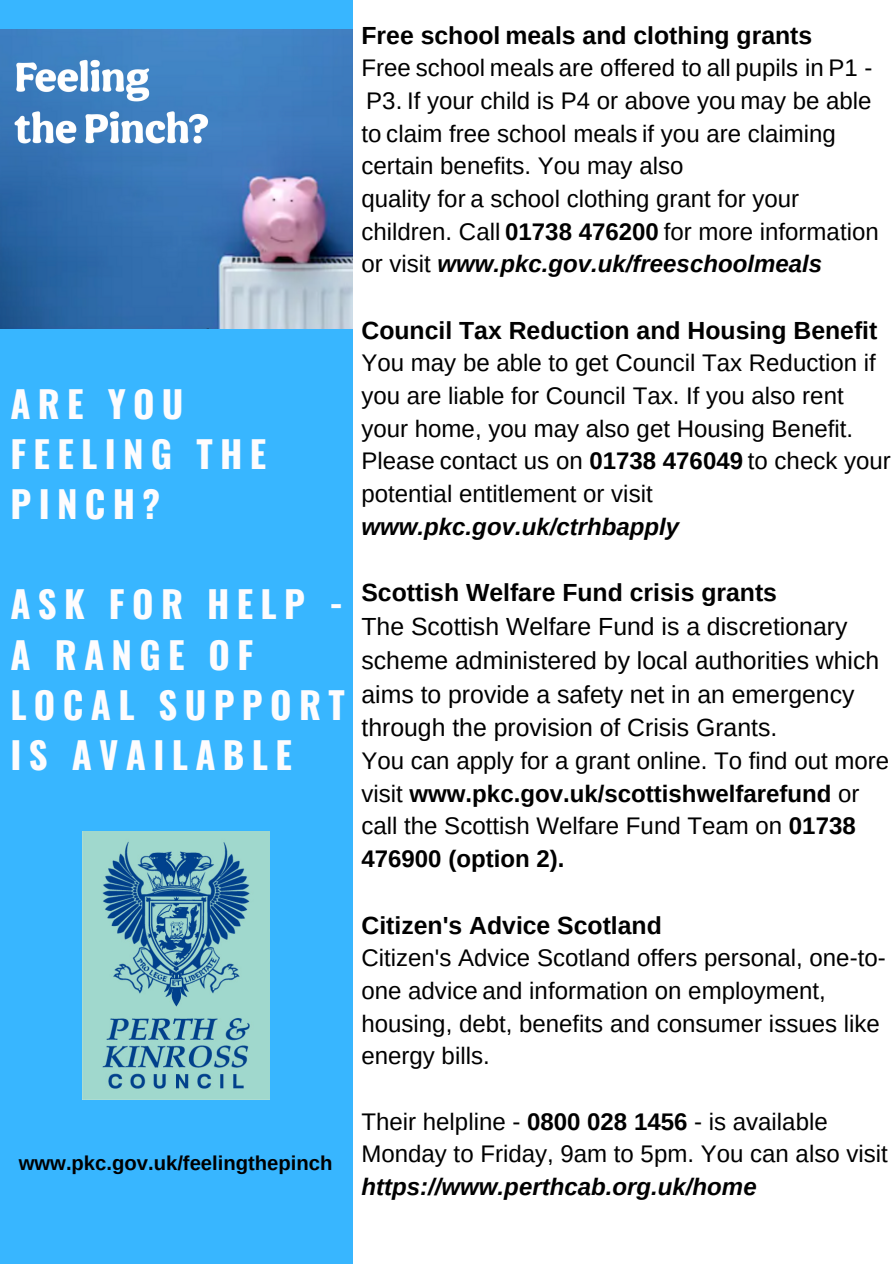
<style>
.page{position:relative;width:894px;height:1264px;background:#fff}
.page>*{position:absolute;margin:0;border:0;box-sizing:border-box;transform-origin:0 0}
.t1{font:700 36.6px/50.1px "Oswald";letter-spacing:.2em;color:#fdfcfe}
.t2{font:24.75px/33.8px "Arimo";color:#000}
.t3{font:700 24.75px "Arimo";color:#000}
.t4{font:24px/32.7px "Arimo";color:#000}
.t5{font:700 20.25px "Arimo";color:#000}
.s1{font-weight:700}
.s2{font-weight:700;font-style:italic}
</style>
<div class="page">
<div style="left:0;top:0;width:353px;height:1263px;background:#38b6ff"></div>
<img style="left:83px;top:831px;width:187px;height:268px">
<img style="left:0;top:29px;width:352px;height:300px">
<p class="t1" style="left:10px;top:377px;width:257px">ARE YOU<br>FEELING THE<br>PINCH?</p>
<p class="t3" style="left:361px;top:21px;width:452px">Free school meals and clothing grants</p>
<p class="t4" style="left:361px;top:52px;width:512px">Free school meals are offered to all pupils in P1 - P3. If your child is P4 or above you may be able to claim free school meals if you are claiming certain benefits. You may also</p>
<p class="t4" style="left:361px;top:182px;width:518px">quality for a school clothing grant for your children. Call <span class="s1">01738 476200</span> for more information or visit <span class="s2">www.pkc.gov.uk/freeschoolmeals</span></p>
<p class="t3" style="left:361px;top:316px;width:517px">Council Tax Reduction and Housing Benefit</p>
<p class="t4" style="left:361px;top:347px;width:530px">You may be able to get Council Tax Reduction if you are liable for Council Tax. If you also rent your home, you may also get Housing Benefit.<br>Please contact us on <span class="s1">01738 476049</span> to check your potential entitlement or visit <span class="s2">www.pkc.gov.uk/ctrhbapply</span></p>
<p class="t1" style="left:10px;top:578px;width:334px">ASK FOR HELP -</p>
<p class="t1" style="left:10px;top:628px;width:336px">A RANGE OF<br>LOCAL SUPPORT<br>IS AVAILABLE</p>
<p class="t3" style="left:361px;top:579px;width:417px">Scottish Welfare Fund crisis grants</p>
<p class="t2" style="left:361px;top:609px;width:519px">The Scottish Welfare Fund is a discretionary scheme administered by local authorities which aims to provide a safety net in an emergency through the provision of Crisis Grants.</p>
<p class="t4" style="left:361px;top:744px;width:529px">You can apply for a grant online. To find out more visit <span class="s1">www.pkc.gov.uk/scottishwelfarefund</span> or call the Scottish Welfare Fund Team on <span class="s1">01738<br>476900 (option 2).</span></p>
<p class="t5" style="left:19px;top:1151px;width:315px">www.pkc.gov.uk/feelingthepinch</p>
<p class="t3" style="left:361px;top:911px;width:302px">Citizen's Advice Scotland</p>
<p class="t4" style="left:361px;top:941px;width:525px">Citizen's Advice Scotland offers personal, one-to&shy;one advice and information on employment, housing, debt, benefits and consumer issues like energy bills.</p>
<p class="t4" style="left:361px;top:1104px;width:467px">Their helpline - <span class="s1">0800 028 1456</span> - is available</p>
<p class="t4" style="left:361px;top:1137px;width:527px">Monday to Friday, 9am to 5pm. You can also visit <span class="s2">https://www.perthcab.org.uk/home</span></p>
</div>
